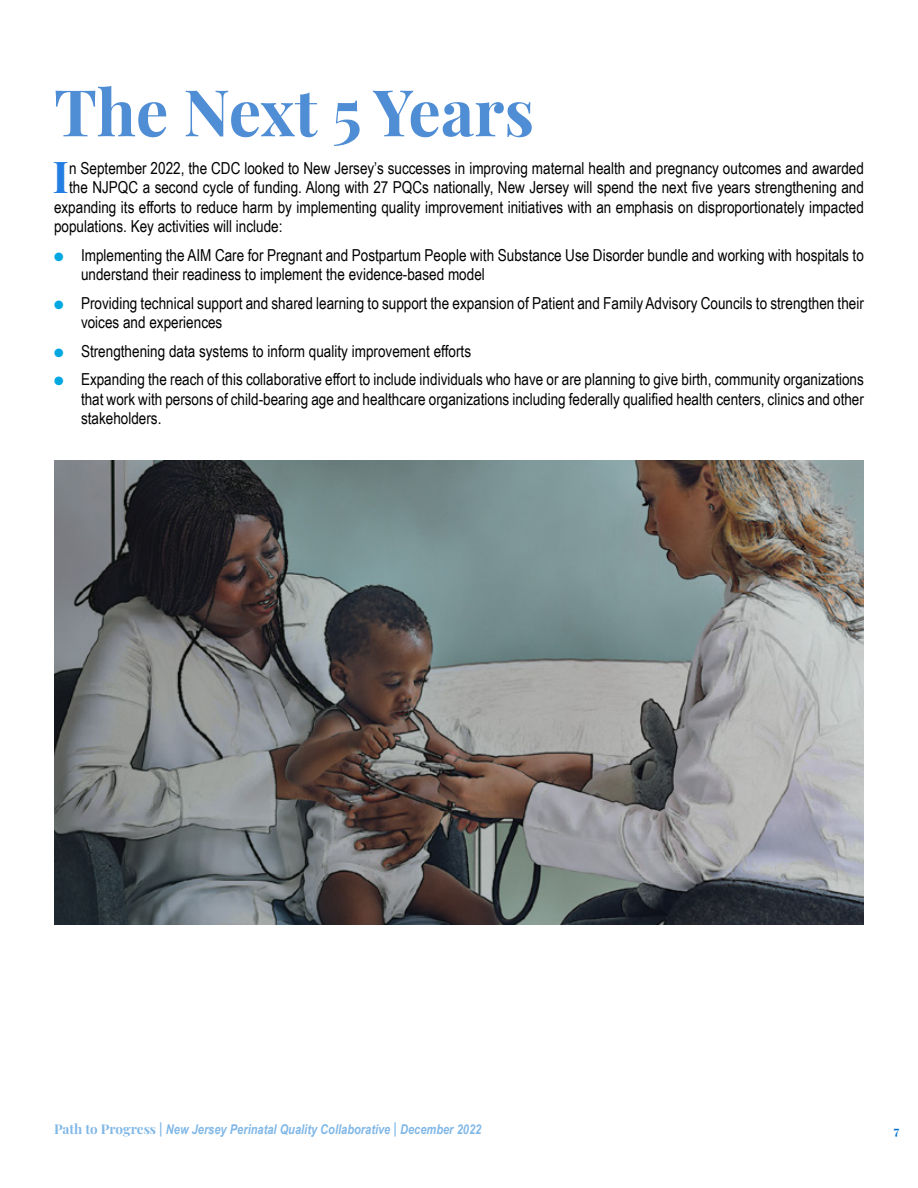
<style>
.page{position:relative;width:918px;height:1188px;background:#fff}
.page>*{position:absolute;margin:0;border:0;box-sizing:border-box;transform-origin:0 0}
.t1{font:700 64.5px "Playfair Display";color:#4f8dd5}
.t2{font:700 43.95px "Playfair Display";color:#247de1}
.t3{font:16.5px/19.5px "Arial Narrow";color:#000}
.t4{font:italic 700 13.5px "Arial Narrow";color:#0070ce}
.t5{font:700 12px "Playfair Display";color:#0070ce}
.s1{color:#00a7e1}
.s2{font-family:"Playfair Display";font-style:normal}
</style>
<div class="page">
<hr style="left:0;top:0;width:1px;height:175px;background:#0070ce">
<img style="left:54px;top:461px;width:810px;height:464px">
<h1 class="t1" style="left:54px;top:61px;width:482px">The Next 5 Years</h1>
<h2 class="t2" style="left:53px;top:142px;width:18px">I</h2>
<p class="t3" style="left:69px;top:158px;width:796px">n September 2022, the CDC looked to New Jersey’s successes in improving maternal health and pregnancy outcomes and awarded</p>
<p class="t3" style="left:69px;top:177px;width:796px">the NJPQC a second cycle of funding. Along with 27 PQCs nationally, New Jersey will spend the next five years strengthening and</p>
<p class="t3" style="left:54px;top:197px;width:811px">expanding its efforts to reduce harm by implementing quality improvement initiatives with an emphasis on disproportionately impacted</p>
<p class="t3" style="left:54px;top:216px;width:230px">populations. Key activities will include:</p>
<p class="t3" style="left:81px;top:245px;width:784px;text-indent:-27px"><span class="s1">●</span> Implementing the AIM Care for Pregnant and Postpartum People with Substance Use Disorder bundle and working with hospitals to understand their readiness to implement the evidence-based model</p>
<p class="t3" style="left:81px;top:293px;width:784px;text-indent:-27px"><span class="s1">●</span> Providing technical support and shared learning to support the expansion of Patient and Family Advisory Councils to strengthen their voices and experiences</p>
<p class="t3" style="left:54px;top:341px;width:419px"><span class="s1">●</span> Strengthening data systems to inform quality improvement efforts</p>
<p class="t3" style="left:81px;top:369px;width:784px;text-align:justify;text-indent:-27px"><span class="s1">●</span> Expanding the reach of this collaborative effort to include individuals who have or are planning to give birth, community organizations that work with persons of child-bearing age and healthcare organizations including federally qualified health centers, clinics and other stakeholders.</p>
<p class="t4" style="left:54px;top:1119px;width:429px"><span class="s2">Path to Progress |</span> New Jersey Perinatal Quality Collaborative <span class="s2">|</span> December 2022</p>
<p class="t5" style="left:894px;top:1121px;width:7px">7</p>
</div>
